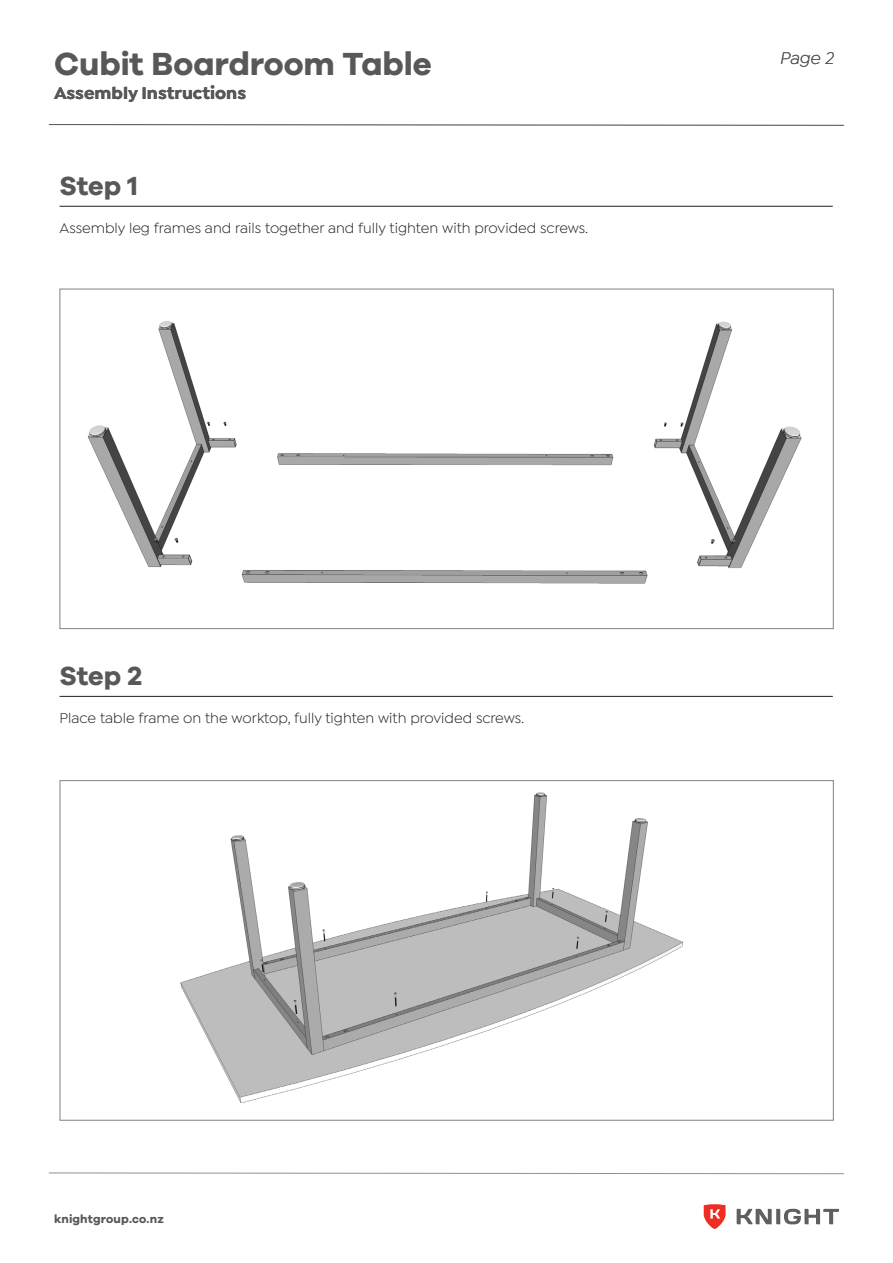
<style>
.page{position:relative;width:893px;height:1263px;background:#fff}
.page>*{position:absolute;margin:0;border:0;box-sizing:border-box;transform-origin:0 0}
.t1{font:700 33px "Galano Grotesque";letter-spacing:-.005em;color:#57585a}
.t2{font:700 27px "Galano Grotesque";letter-spacing:-.01em;color:#57585a}
.t3{font:700 18px "Isidora Sans";color:#57585a}
.t4{font:italic 18px "Isidora Sans";color:#57585a}
.t5{font:15px "Isidora Sans";color:#231f20}
.t6{font:700 12px "Galano Grotesque";letter-spacing:.01em;color:#57585a}
</style>
<div class="page">
<svg style="left:49px;top:1172px;width:795px;height:2px"></svg>
<svg style="left:704px;top:1204px;width:21px;height:25px"></svg>
<svg style="left:737px;top:1209px;width:102px;height:15px"></svg>
<hr style="left:60px;top:206px;width:773px;height:1px;background:#231f20">
<hr style="left:60px;top:696px;width:773px;height:1px;background:#231f20">
<svg style="left:48px;top:124px;width:796px;height:2px;background:#a1a0a0"></svg>
<div style="left:60px;top:289px;width:773px;height:340px;background:#fff;border:1px solid #808285"></div>
<img style="left:87px;top:321px;width:717px;height:309px">
<div style="left:60px;top:780px;width:773px;height:340px;background:#fff;border:1px solid #808285"></div>
<img style="left:180px;top:792px;width:504px;height:311px">
<h1 class="t1" style="left:54px;top:43px;width:379px">Cubit Boardroom Table</h1>
<p class="t3" style="left:54px;top:82px;width:194px">Assembly Instructions</p>
<h2 class="t2" style="left:60px;top:169px;width:80px">Step 1</h2>
<p class="t5" style="left:60px;top:220px;width:530px">Assembly leg frames and rails together and fully tighten with provided screws.</p>
<h2 class="t2" style="left:60px;top:659px;width:84px">Step 2</h2>
<p class="t5" style="left:60px;top:710px;width:466px">Place table frame on the worktop, fully tighten with provided screws.</p>
<p class="t4" style="left:780px;top:48px;width:55px">Page 2</p>
<p class="t6" style="left:54px;top:1211px;width:111px">knightgroup.co.nz</p>
</div>
